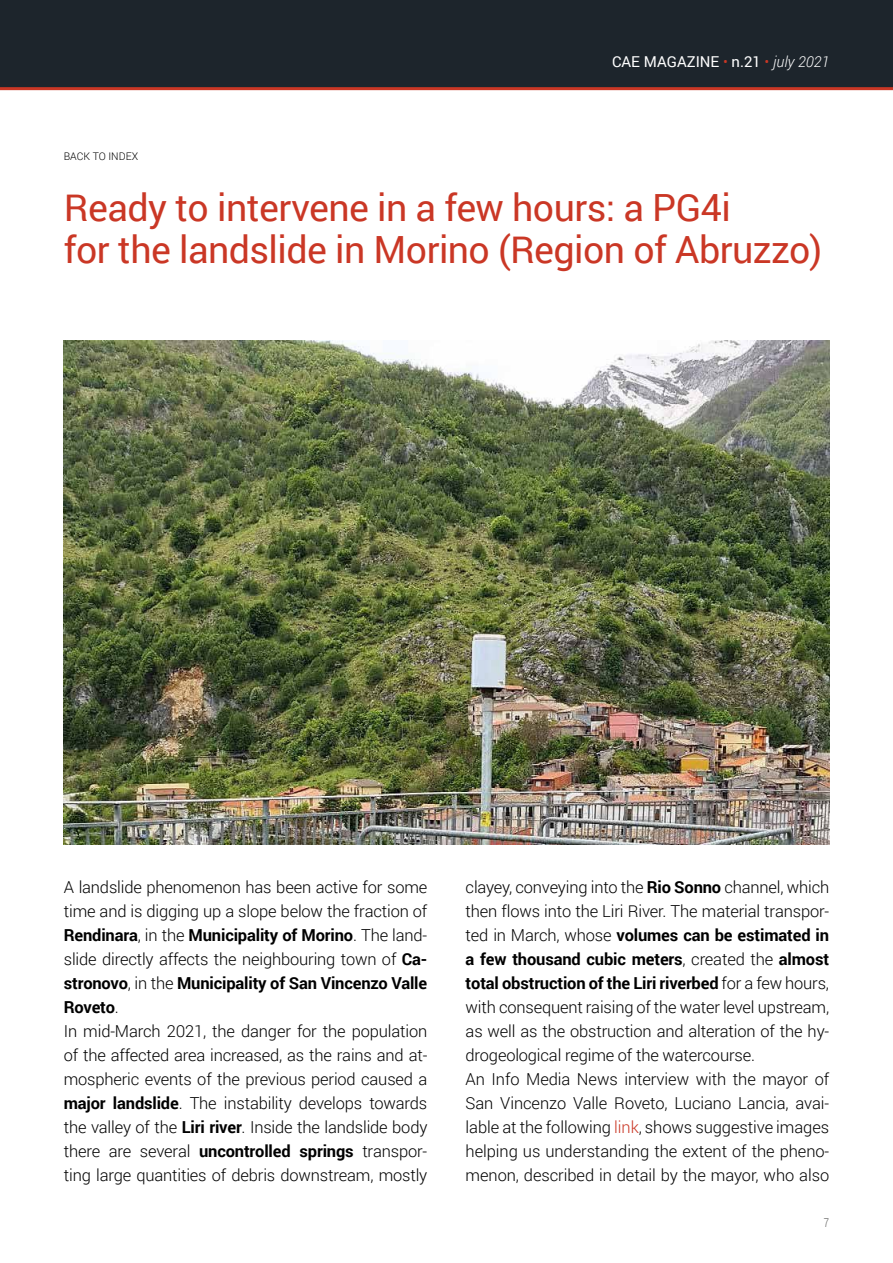
<style>
.page{position:relative;width:893px;height:1263px;background:#fff}
.page>*{position:absolute;margin:0;border:0;box-sizing:border-box;transform-origin:0 0}
.t1{font:37.5px/42px "Roboto";letter-spacing:-.015em;color:#ca3725}
.t2{font:300 16.5px/24px "Roboto";letter-spacing:-.01em;color:#000}
.t3{font:15px "Roboto";color:#fff}
.t4{font:300 12px "Roboto";color:#575756;scale:.8 1}
.t5{font:300 10.5px "Roboto";color:#000}
.s1{font-weight:300;color:#ca3725}
.s2{font-weight:300;font-style:italic}
.s3{font-weight:700}
.s4{color:#ca3725}
</style>
<div class="page">
<div style="left:0;top:0;width:893px;height:88px;background:#1d252c"></div>
<hr style="left:0;top:87px;width:893px;height:3px;background:#ca3725">
<img style="left:64px;top:341px;width:765px;height:504px">
<p class="t5" style="left:64px;top:149px;width:76px">BACK TO INDEX</p>
<p class="t3" style="left:612px;top:52px;width:219px">CAE MAGAZINE <span class="s1">•</span> n.21 <span class="s1">•</span> <span class="s2">july 2021</span></p>
<h1 class="t1" style="left:64px;top:185px;width:760px">Ready to intervene in a few hours: a PG4i<br>for the landslide in Morino (Region of Abruzzo)</h1>
<p class="t2" style="left:64px;top:874px;width:365px">A landslide phenomenon has been active for some time and is digging up a slope below the fraction of <span class="s3">Rendinara</span>, in the <span class="s3">Municipality of Morino</span>. The land&shy;slide directly affects the neighbouring town of <span class="s3">Ca&shy;stronovo</span>, in the <span class="s3">Municipality of San Vincenzo Valle Roveto</span>.<br>In mid-March 2021, the danger for the population of the affected area increased, as the rains and at&shy;mospheric events of the previous period caused a <span class="s3">major landslide</span>. The instability develops towards the valley of the <span class="s3">Liri river</span>. Inside the landslide body there are several <span class="s3">uncontrolled springs</span> transpor&shy;ting large quantities of debris downstream, mostly</p>
<p class="t2" style="left:466px;top:874px;width:365px">clayey, conveying into the <span class="s3">Rio Sonno</span> channel, which then flows into the Liri River. The material transpor&shy;ted in March, whose <span class="s3">volumes can be estimated in a few thousand cubic meters</span>, created the <span class="s3">almost total obstruction of the Liri riverbed</span> for a few hours, with consequent raising of the water level upstream, as well as the obstruction and alteration of the hy&shy;drogeological regime of the watercourse.<br>An Info Media News interview with the mayor of San Vincenzo Valle Roveto, Luciano Lancia, avai&shy;lable at the following <span class="s4">link</span>, shows suggestive images helping us understanding the extent of the pheno&shy;menon, described in detail by the mayor, who also</p>
<p class="t4" style="left:824px;top:1214px;width:8px">7</p>
</div>
